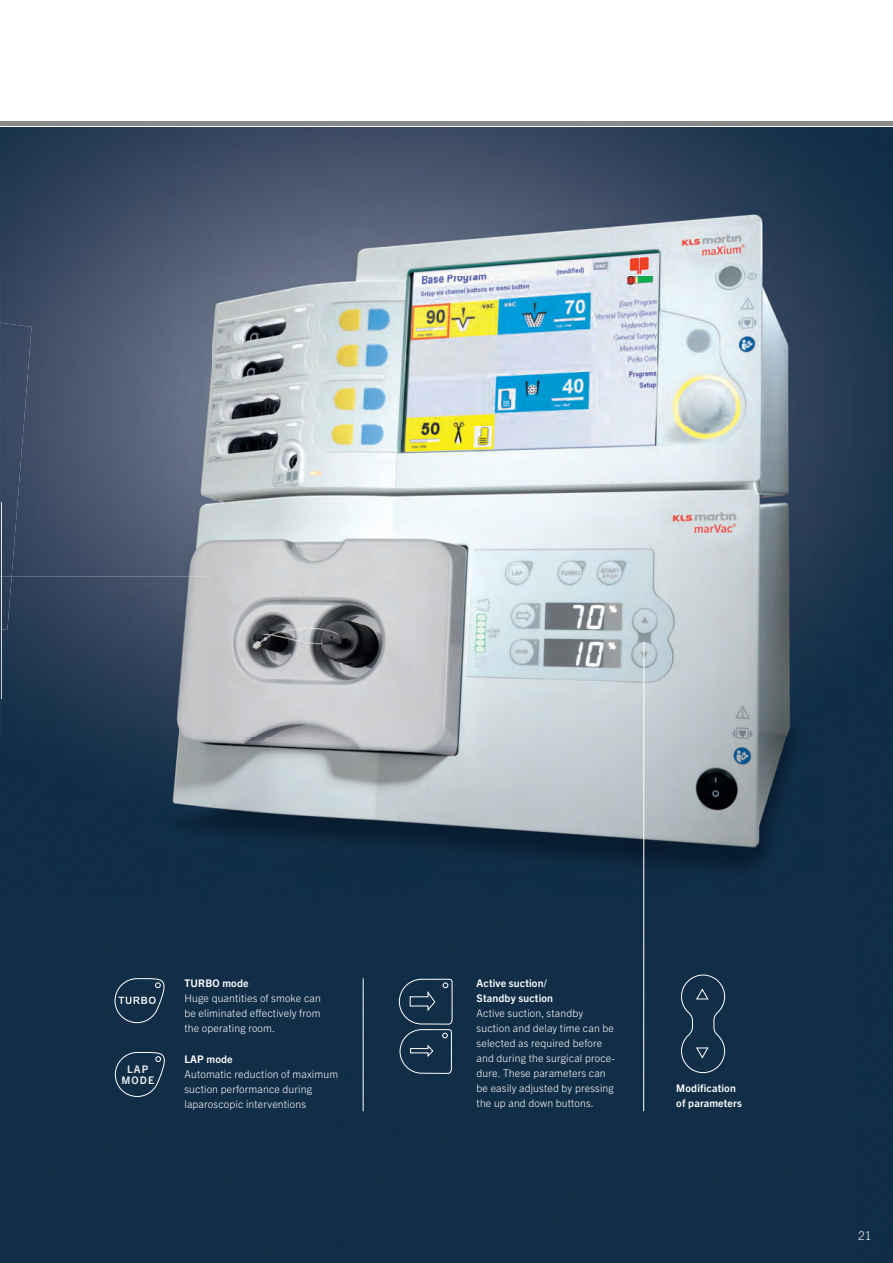
<style>
.page{position:relative;width:893px;height:1263px;background:#fff}
.page>*{position:absolute;margin:0;border:0;box-sizing:border-box;transform-origin:0 0}
.t1{font:300 12px "Trade Gothic Next LT Pro";color:#fff}
.t2{font:300 10.5px/15px "Trade Gothic Next LT Pro";letter-spacing:.015em;color:#fff}
.t3{font:700 10.5px/15px "Trade Gothic Next LT Pro";letter-spacing:.015em;color:#fff}
.t4{font:700 10.5px/11.2px "Trade Gothic Next LT Pro";letter-spacing:.1em;color:#e9eaeb;text-align:center}
</style>
<div class="page">
<hr style="left:0;top:121px;width:893px;height:4px;background:#87898c">
<img style="left:0;top:577px;width:853px;height:686px">
<img style="left:853px;top:128px;width:40px;height:1135px">
<img style="left:0;top:128px;width:853px;height:299px">
<img style="left:32px;top:427px;width:821px;height:150px">
<img style="left:0;top:577px;width:12px;height:53px">
<img style="left:0;top:323px;width:32px;height:254px">
<svg style="left:676px;top:974px;width:52px;height:103px;background:#1f3a52"></svg>
<hr style="left:363px;top:978px;width:1px;height:133px;background:#fff">
<hr style="left:643px;top:643px;width:1px;height:468px;background:#fff">
<svg style="left:395px;top:977px;width:63px;height:100px;background:#233e55"></svg>
<svg style="left:105px;top:1049px;width:63px;height:56px;background:#1c374f"></svg>
<svg style="left:114px;top:978px;width:53px;height:45px;background:#2c455b"></svg>
<p class="t4" style="left:121px;top:1063px;width:34px">LAP<br>MODE</p>
<p class="t3" style="left:184px;top:975px;width:66px">TURBO mode</p>
<p class="t2" style="left:184px;top:990px;width:138px;text-align:justify">Huge quantities of smoke can be eliminated effectively from the operating room.</p>
<p class="t3" style="left:184px;top:1051px;width:50px">LAP mode</p>
<p class="t2" style="left:184px;top:1066px;width:155px">Automatic reduction of maximum suction performance during laparoscopic interventions</p>
<p class="t3" style="left:477px;top:975px;width:78px">Active suction/<br>Standby suction</p>
<p class="t2" style="left:477px;top:1005px;width:140px">Active suction, standby suction and delay time can be selected as required before and during the surgical proce&shy;dure. These parameters can be easily adjusted by pressing the up and down buttons.</p>
<p class="t3" style="left:676px;top:1080px;width:67px">Modification of parameters</p>
<p class="t1" style="left:858px;top:1227px;width:15px">21</p>
</div>
